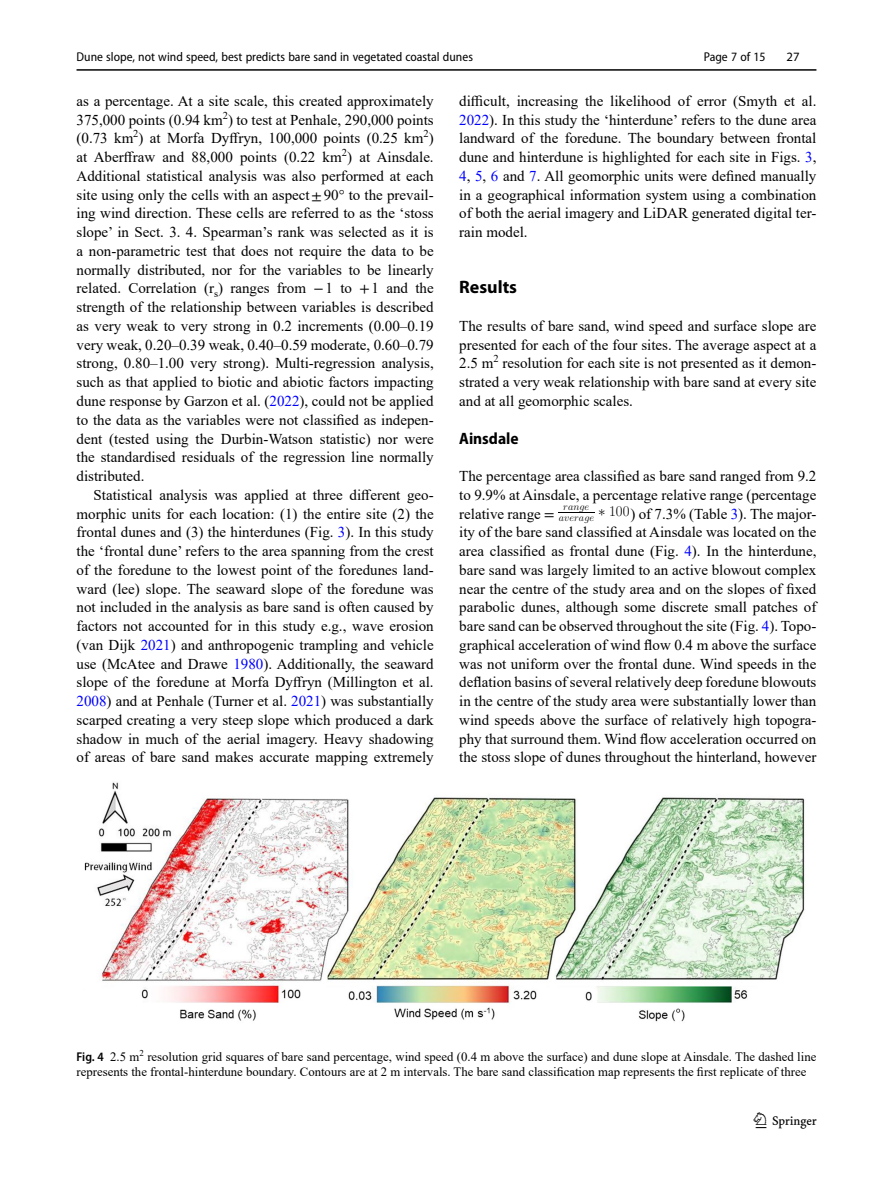
<style>
.page{position:relative;width:893px;height:1187px;background:#fff}
.page>*{position:absolute;margin:0;border:0;box-sizing:border-box;transform-origin:0 0}
.t1{font:22.5px "Springnew";color:#000}
.Head_1{font:700 18px "Myriad Pro";color:#000}
.Head_2{font:700 semi-condensed 16.5px "Myriad Pro";color:#000}
.Body_Text{font:15px/18.8px "Times New Roman";color:#000;text-align:justify}
.Body_Text_Indent{font:15px/18.8px "Times New Roman";color:#000;text-align:justify}
.Figure_Caption{font:12.75px/15px "Times New Roman";color:#000}
.t2{font:semi-condensed 12.75px "Myriad Pro";color:#000}
.t3{font:12.75px "Myriad Pro";color:#000}
.t4{font:10.35px/11.6px "CMMI12";letter-spacing:.015em;color:#000}
.s1{color:#00f}
.s2{font-family:"STIX"}
.s3{font-family:"Myriad Pro";font-weight:600;font-stretch:semi-condensed}
</style>
<div class="page">
<hr style="left:77px;top:69px;width:739px;height:2px;background:#000">
<img style="left:559px;top:512px;width:35px;height:1px">
<img style="left:84px;top:782px;width:721px;height:240px">
<p class="t2" style="left:704px;top:49px;width:63px">Page 7 of 15</p>
<p class="t3" style="left:786px;top:48px;width:15px">27</p>
<p class="t2" style="left:77px;top:49px;width:398px">Dune slope, not wind speed, best predicts bare sand in vegetated coastal dunes</p>
<p class="Body_Text_Indent" style="left:459px;top:91px;width:359px">difficult, increasing the likelihood of error (Smyth et al.<br><span class="s1">2022</span>). In this study the ‘hinterdune’ refers to the dune area landward of the foredune. The boundary between frontal dune and hinterdune is highlighted for each site in Figs. <span class="s1">3</span>, <span class="s1">4</span>, <span class="s1">5</span>, <span class="s1">6</span> and <span class="s1">7</span>. All geomorphic units were defined manually in a geographical information system using a combination of both the aerial imagery and LiDAR generated digital ter&shy;rain model.</p>
<p class="Body_Text" style="left:77px;top:91px;width:359px">as a percentage. At a site scale, this created approximately 375,000 points (0.94 km<sup>2</sup>) to test at Penhale, 290,000 points (0.73 km<sup>2</sup>) at Morfa Dyffryn, 100,000 points (0.25 km<sup>2</sup>) at Aberffraw and 88,000 points (0.22 km<sup>2</sup>) at Ainsdale.<br>Additional statistical analysis was also performed at each site using only the cells with an aspect<span class="s2">±</span>90° to the prevail&shy;ing wind direction. These cells are referred to as the ‘stoss slope’ in Sect. 3. 4. Spearman’s rank was selected as it is a non-parametric test that does not require the data to be normally distributed, nor for the variables to be linearly related. Correlation (r<sub>s</sub>) ranges from <span class="s2">−</span>1 to <span class="s2">+</span>1 and the strength of the relationship between variables is described as very weak to very strong in 0.2 increments (0.00–0.19 very weak, 0.20–0.39 weak, 0.40–0.59 moderate, 0.60–0.79 strong, 0.80–1.00 very strong). Multi-regression analysis, such as that applied to biotic and abiotic factors impacting dune response by Garzon et al. (<span class="s1">2022</span>), could not be applied to the data as the variables were not classified as indepen&shy;dent (tested using the Durbin-Watson statistic) nor were the standardised residuals of the regression line normally distributed.</p>
<p class="Body_Text_Indent" style="left:77px;top:485px;width:359px;text-indent:17px">Statistical analysis was applied at three different geo&shy;morphic units for each location: (1) the entire site (2) the frontal dunes and (3) the hinterdunes (Fig. <span class="s1">3</span>). In this study the ‘frontal dune’ refers to the area spanning from the crest of the foredune to the lowest point of the foredunes land&shy;ward (lee) slope. The seaward slope of the foredune was not included in the analysis as bare sand is often caused by factors not accounted for in this study e.g., wave erosion (van Dijk <span class="s1">2021</span>) and anthropogenic trampling and vehicle use (McAtee and Drawe <span class="s1">1980</span>). Additionally, the seaward slope of the foredune at Morfa Dyffryn (Millington et al.<br><span class="s1">2008</span>) and at Penhale (Turner et al. <span class="s1">2021</span>) was substantially scarped creating a very steep slope which produced a dark shadow in much of the aerial imagery. Heavy shadowing of areas of bare sand makes accurate mapping extremely</p>
<p class="Head_1" style="left:459px;top:275px;width:59px">Results</p>
<p class="Body_Text" style="left:459px;top:316px;width:359px">The results of bare sand, wind speed and surface slope are presented for each of the four sites. The average aspect at a 2.5 m<sup>2</sup> resolution for each site is not presented as it demon&shy;strated a very weak relationship with bare sand at every site and at all geomorphic scales.</p>
<p class="Head_2" style="left:459px;top:428px;width:61px">Ainsdale</p>
<p class="Body_Text" style="left:459px;top:466px;width:359px">The percentage area classified as bare sand ranged from 9.2 to 9.9% at Ainsdale, a percentage relative range (percentage relative range <span class="s2">=</span></p>
<p class="t4" style="left:559px;top:501px;width:72px;text-indent:5px">range<br>average <sup>∗</sup> <sup>100</sup></p>
<p class="Body_Text" style="left:459px;top:503px;width:359px;text-indent:171px">) of 7.3% (Table <span class="s1">3</span>). The major&shy;ity of the bare sand classified at Ainsdale was located on the area classified as frontal dune (Fig. <span class="s1">4</span>). In the hinterdune, bare sand was largely limited to an active blowout complex near the centre of the study area and on the slopes of fixed parabolic dunes, although some discrete small patches of bare sand can be observed throughout the site (Fig. <span class="s1">4</span>). Topo&shy;graphical acceleration of wind flow 0.4 m above the surface was not uniform over the frontal dune. Wind speeds in the deflation basins of several relatively deep foredune blowouts in the centre of the study area were substantially lower than wind speeds above the surface of relatively high topogra&shy;phy that surround them. Wind flow acceleration occurred on the stoss slope of dunes throughout the hinterland, however</p>
<p class="Figure_Caption" style="left:77px;top:1049px;width:741px"><span class="s3">Fig. 4</span> 2.5 m<sup>2</sup> resolution grid squares of bare sand percentage, wind speed (0.4 m above the surface) and dune slope at Ainsdale. The dashed line represents the frontal-hinterdune boundary. Contours are at 2 m intervals. The bare sand classification map represents the first replicate of three</p>
<h1 class="t1" style="left:756px;top:1107px;width:63px">1 3</h1>
</div>
